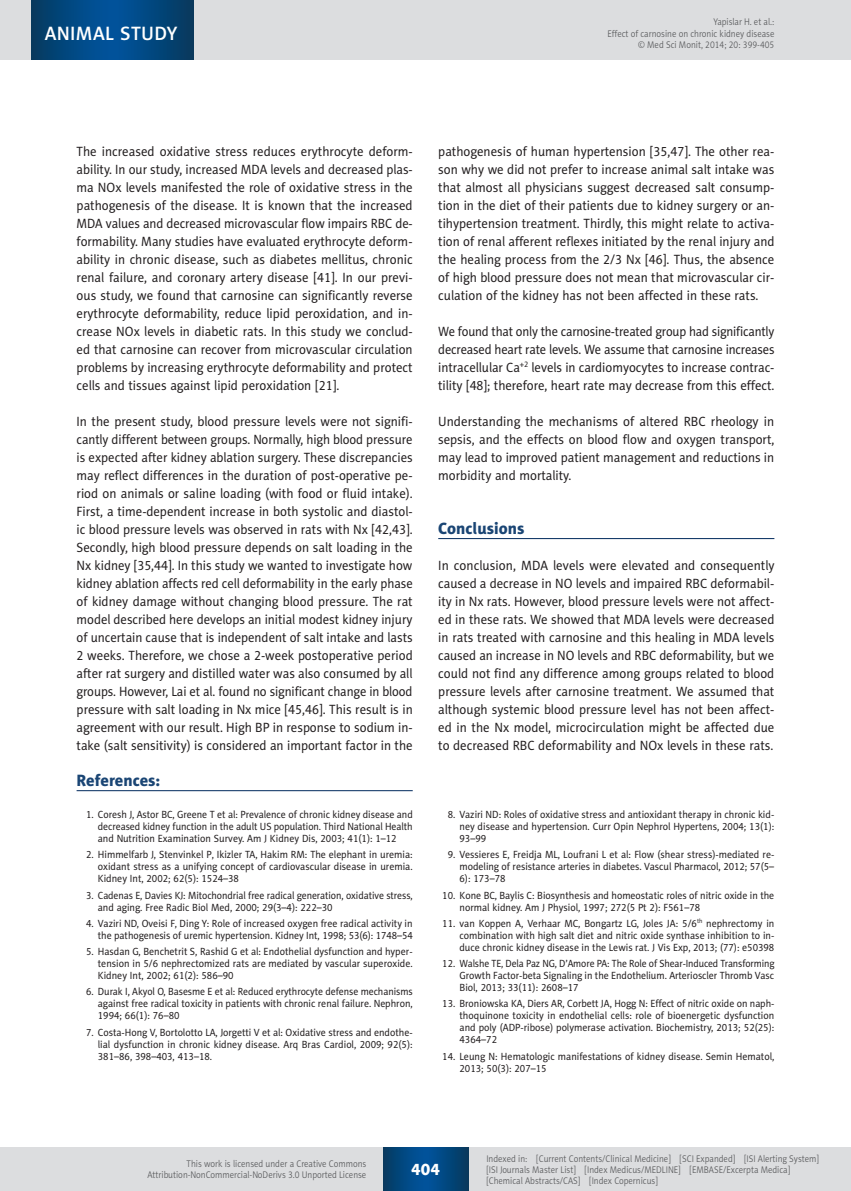
<style>
.page{position:relative;width:851px;height:1191px;background:#fff}
.page>*{position:absolute;margin:0;border:0;box-sizing:border-box;transform-origin:0 0}
.t1{font:19.5px "Naomi Sans EFN Medium";letter-spacing:.015em;color:#fff}
.MSM_Headline_1{font:16.5px "Naomi Sans EFN Heavy";color:#1a4574}
.MSM_Referencje_Tytul{font:16.5px "Naomi Sans EFN Heavy";color:#1a4574}
.t2{font:16.5px "Naomi Sans EFN Heavy";color:#fff}
.MSM_Body{font:13.5px/18px "Naomi Sans EFN";color:#231f20;text-align:justify;scale:.95 1}
.MSM_Body-2{font:13.5px/18px "Naomi Sans EFN";color:#231f20;text-align:justify;scale:.96 1}
.MSM_Body-3{font:13.5px/18px "Naomi Sans EFN";color:#231f20;text-align:justify;scale:.93 1}
.MSM_Referencje_punkt{font:10.5px/12px "Naomi Sans EFN";color:#231f20;text-align:justify;scale:.95 1}
.MSM_Referencje_punkt-2{font:10.5px/12px "Naomi Sans EFN";color:#231f20;text-align:justify;scale:.94 1}
.MSM_Referencje_punkt-3{font:10.5px/12px "Naomi Sans EFN";color:#231f20;scale:.93 1}
.MSM_Referencje_punkt-4{font:10.5px/12px "Naomi Sans EFN";color:#231f20;text-align:justify;scale:.92 1}
.t3{font:9.75px/11.2px "Naomi Sans EFN Light";color:#57585a;text-align:right;scale:.9 1}
</style>
<div class="page">
<hr style="left:438px;top:538px;width:336px;height:1px;background:#00295c">
<hr style="left:77px;top:790px;width:335px;height:1px;background:#00295c">
<div style="left:0;top:1148px;width:850px;height:43px;background:#dcdddf"></div>
<svg style="left:383px;top:1148px;width:85px;height:42px;background:#02477e"></svg>
<div style="left:0;top:0;width:850px;height:60px;background:#dcdddf"></div>
<hr style="left:850px;top:0;width:1px;height:60px;background:#dcdddf">
<svg style="left:32px;top:0;width:161px;height:60px;background:#02477f"></svg>
<h1 class="t1" style="left:45px;top:22px;width:134px">ANIMAL STUDY</h1>
<p class="t3" style="left:607px;top:16px;width:187px">Yapislar H. et al.:<br>Effect of carnosine on chronic kidney disease © Med Sci Monit, 2014; 20: 399-405</p>
<p class="MSM_Body" style="left:77px;top:142px;width:355px">The increased oxidative stress reduces erythrocyte deform&shy;ability. In our study, increased MDA levels and decreased plas&shy;ma NOx levels manifested the role of oxidative stress in the pathogenesis of the disease. It is known that the increased MDA values and decreased microvascular flow impairs RBC de&shy;formability. Many studies have evaluated erythrocyte deform&shy;ability in chronic disease, such as diabetes mellitus, chronic renal failure, and coronary artery disease [41]. In our previ&shy;ous study, we found that carnosine can significantly reverse erythrocyte deformability, reduce lipid peroxidation, and in&shy;crease NOx levels in diabetic rats. In this study we conclud&shy;ed that carnosine can recover from microvascular circulation problems by increasing erythrocyte deformability and protect cells and tissues against lipid peroxidation [21].</p>
<p class="MSM_Body" style="left:77px;top:412px;width:355px">In the present study, blood pressure levels were not signifi&shy;cantly different between groups. Normally, high blood pressure is expected after kidney ablation surgery. These discrepancies may reflect differences in the duration of post-operative pe&shy;riod on animals or saline loading (with food or fluid intake).<br>First, a time-dependent increase in both systolic and diastol&shy;ic blood pressure levels was observed in rats with Nx [42,43].<br>Secondly, high blood pressure depends on salt loading in the Nx kidney [35,44]. In this study we wanted to investigate how kidney ablation affects red cell deformability in the early phase of kidney damage without changing blood pressure. The rat model described here develops an initial modest kidney injury of uncertain cause that is independent of salt intake and lasts 2 weeks. Therefore, we chose a 2-week postoperative period after rat surgery and distilled water was also consumed by all groups. However, Lai et al. found no significant change in blood pressure with salt loading in Nx mice [45,46]. This result is in agreement with our result. High BP in response to sodium in&shy;take (salt sensitivity) is considered an important factor in the</p>
<p class="MSM_Referencje_Tytul" style="left:77px;top:770px;width:85px">References:</p>
<p class="MSM_Referencje_punkt-2" style="left:98px;top:808px;width:336px;text-indent:-12px">1. Coresh J, Astor BC, Greene T et al: Prevalence of chronic kidney disease and decreased kidney function in the adult US population. Third National Health and Nutrition Examination Survey. Am J Kidney Dis, 2003; 41(1): 1–12</p>
<p class="MSM_Referencje_punkt" style="left:98px;top:849px;width:333px;text-indent:-12px">2. Himmelfarb J, Stenvinkel P, Ikizler TA, Hakim RM: The elephant in uremia: oxidant stress as a unifying concept of cardiovascular disease in uremia.<br>Kidney Int, 2002; 62(5): 1524–38</p>
<p class="MSM_Referencje_punkt-3" style="left:98px;top:889px;width:340px;text-indent:-12px">3. Cadenas E, Davies KJ: Mitochondrial free radical generation, oxidative stress, and aging. Free Radic Biol Med, 2000; 29(3–4): 222–30</p>
<p class="MSM_Referencje_punkt" style="left:86px;top:917px;width:345px;text-align:right">4. Vaziri ND, Oveisi F, Ding Y: Role of increased oxygen free radical activity in the pathogenesis of uremic hypertension. Kidney Int, 1998; 53(6): 1748–54</p>
<p class="MSM_Referencje_punkt" style="left:98px;top:945px;width:333px;text-indent:-12px">5. Hasdan G, Benchetrit S, Rashid G et al: Endothelial dysfunction and hyper&shy;tension in 5/6 nephrectomized rats are mediated by vascular superoxide.<br>Kidney Int, 2002; 61(2): 586–90</p>
<p class="MSM_Referencje_punkt-3" style="left:98px;top:986px;width:340px;text-align:justify;text-indent:-12px">6. Durak I, Akyol O, Basesme E et al: Reduced erythrocyte defense mechanisms against free radical toxicity in patients with chronic renal failure. Nephron, 1994; 66(1): 76–80</p>
<p class="MSM_Referencje_punkt" style="left:98px;top:1026px;width:333px;text-indent:-12px">7. Costa-Hong V, Bortolotto LA, Jorgetti V et al: Oxidative stress and endothe&shy;lial dysfunction in chronic kidney disease. Arq Bras Cardiol, 2009; 92(5):<br>381–86, 398–403, 413–18.</p>
<p class="MSM_Body" style="left:438px;top:142px;width:355px">pathogenesis of human hypertension [35,47]. The other rea&shy;son why we did not prefer to increase animal salt intake was that almost all physicians suggest decreased salt consump&shy;tion in the diet of their patients due to kidney surgery or an&shy;tihypertension treatment. Thirdly, this might relate to activa&shy;tion of renal afferent reflexes initiated by the renal injury and the healing process from the 2/3 Nx [46]. Thus, the absence of high blood pressure does not mean that microvascular cir&shy;culation of the kidney has not been affected in these rats.</p>
<p class="MSM_Body-3" style="left:438px;top:322px;width:363px">We found that only the carnosine-treated group had significantly decreased heart rate levels. We assume that carnosine increases intracellular Ca<sup>+2</sup> levels in cardiomyocytes to increase contrac&shy;tility [48]; therefore, heart rate may decrease from this effect.</p>
<p class="MSM_Body" style="left:438px;top:412px;width:355px">Understanding the mechanisms of altered RBC rheology in sepsis, and the effects on blood flow and oxygen transport, may lead to improved patient management and reductions in morbidity and mortality.</p>
<p class="MSM_Headline_1" style="left:438px;top:518px;width:88px">Conclusions</p>
<p class="MSM_Body-2" style="left:438px;top:556px;width:352px">In conclusion, MDA levels were elevated and consequently caused a decrease in NO levels and impaired RBC deformabil&shy;ity in Nx rats. However, blood pressure levels were not affect&shy;ed in these rats. We showed that MDA levels were decreased in rats treated with carnosine and this healing in MDA levels caused an increase in NO levels and RBC deformability, but we could not find any difference among groups related to blood pressure levels after carnosine treatment. We assumed that although systemic blood pressure level has not been affect&shy;ed in the Nx model, microcirculation might be affected due to decreased RBC deformability and NOx levels in these rats.</p>
<p class="MSM_Referencje_punkt" style="left:459px;top:808px;width:333px;text-indent:-12px">8. Vaziri ND: Roles of oxidative stress and antioxidant therapy in chronic kid&shy;ney disease and hypertension. Curr Opin Nephrol Hypertens, 2004; 13(1):<br>93–99</p>
<p class="MSM_Referencje_punkt" style="left:459px;top:849px;width:333px;text-indent:-12px">9. Vessieres E, Freidja ML, Loufrani L et al: Flow (shear stress)-mediated re&shy;modeling of resistance arteries in diabetes. Vascul Pharmacol, 2012; 57(5– 6): 173–78</p>
<p class="MSM_Referencje_punkt" style="left:459px;top:889px;width:333px;text-indent:-17px">10. Kone BC, Baylis C: Biosynthesis and homeostatic roles of nitric oxide in the normal kidney. Am J Physiol, 1997; 272(5 Pt 2): F561–78</p>
<p class="MSM_Referencje_punkt" style="left:459px;top:917px;width:333px;text-indent:-17px">11. van Koppen A, Verhaar MC, Bongartz LG, Joles JA: 5/6<sup>th</sup> nephrectomy in combination with high salt diet and nitric oxide synthase inhibition to in&shy;duce chronic kidney disease in the Lewis rat. J Vis Exp, 2013; (77): e50398</p>
<p class="MSM_Referencje_punkt-4" style="left:459px;top:957px;width:343px;text-indent:-17px">12. Walshe TE, Dela Paz NG, D’Amore PA: The Role of Shear-Induced Transforming Growth Factor-beta Signaling in the Endothelium. Arterioscler Thromb Vasc Biol, 2013; 33(11): 2608–17</p>
<p class="MSM_Referencje_punkt-2" style="left:459px;top:998px;width:336px;text-indent:-17px">13. Broniowska KA, Diers AR, Corbett JA, Hogg N: Effect of nitric oxide on naph&shy;thoquinone toxicity in endothelial cells: role of bioenergetic dysfunction and poly (ADP-ribose) polymerase activation. Biochemistry, 2013; 52(25):<br>4364–72</p>
<p class="MSM_Referencje_punkt" style="left:459px;top:1050px;width:333px;text-indent:-17px">14. Leung N: Hematologic manifestations of kidney disease. Semin Hematol,<br>2013; 50(3): 207–15</p>
<p class="t3" style="left:147px;top:1158px;width:245px">This work is licensed under a Creative Commons<br>Attribution-NonCommercial-NoDerivs 3.0 Unported License</p>
<p class="t2" style="left:411px;top:1159px;width:30px">404</p>
<p class="t3" style="left:486px;top:1152px;width:371px;text-align:left">Indexed in: [Current Contents/Clinical Medicine] [SCI Expanded] [ISI Alerting System] [ISI Journals Master List] [Index Medicus/MEDLINE] [EMBASE/Excerpta Medica] [Chemical Abstracts/CAS] [Index Copernicus]</p>
</div>
